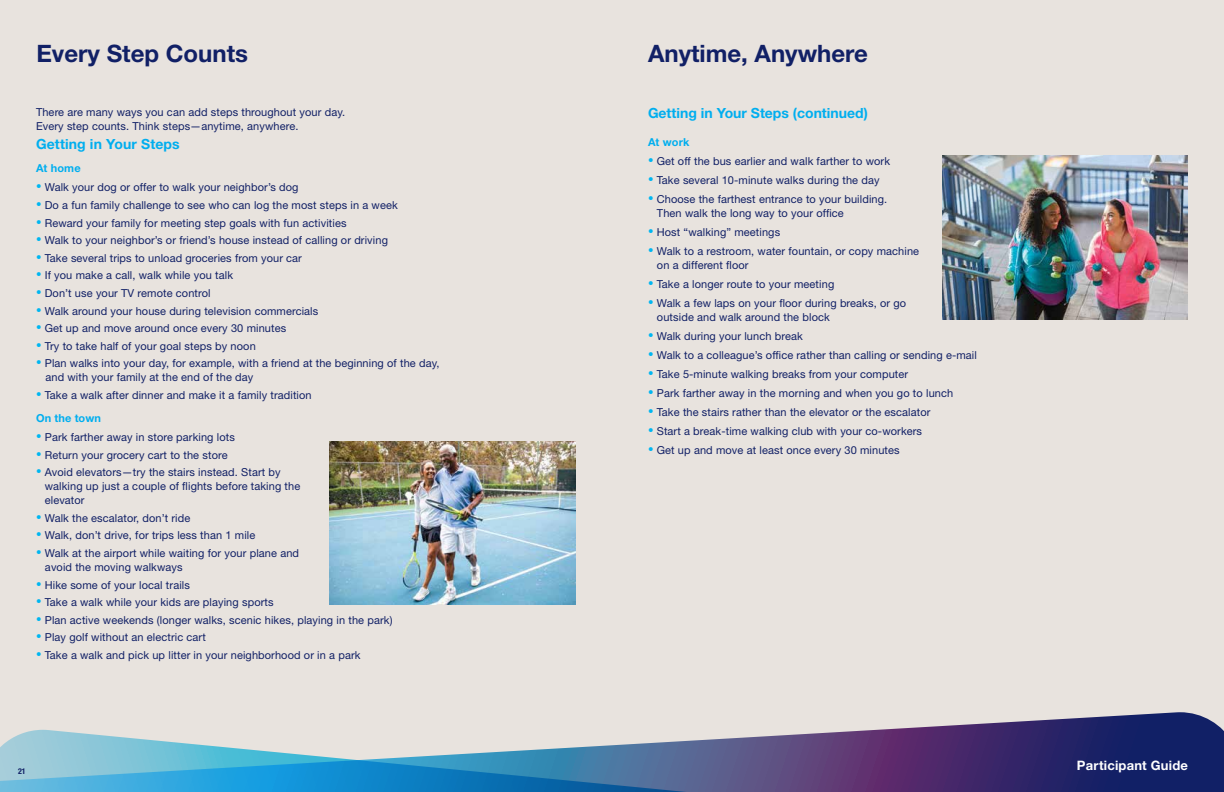
<style>
.page{position:relative;width:1224px;height:792px;background:#e8e3de}
.page>*{position:absolute;margin:0;border:0;box-sizing:border-box;transform-origin:0 0}
.t1{font:700 24px "Helvetica Neue LT Std";color:#112066}
.t2{font:700 14px "Helvetica Neue LT Std";color:#00aeef}
.t3{font:700 13px "Helvetica Neue LT Std";letter-spacing:.015em;color:#fff}
.t4{font:11px/14px "Helvetica Neue LT Std";letter-spacing:.01em;color:#112066}
.t5{font:700 11px "Helvetica Neue LT Std";letter-spacing:.01em;color:#00aeef}
.t6{font:700 condensed 8px "Helvetica Neue LT Std";color:#112066}
.s1{color:#00b6f1}
.s2{font-weight:700;color:#00aeef}
</style>
<div class="page">
<svg style="left:40px;top:712px;width:1184px;height:80px"></svg>
<svg style="left:0;top:730px;width:1187px;height:62px"></svg>
<img style="left:330px;top:441px;width:246px;height:164px">
<img style="left:942px;top:156px;width:246px;height:164px">
<h1 class="t1" style="left:36px;top:39px;width:213px">Every Step Counts</h1>
<p class="t4" style="left:36px;top:105px;width:311px">There are many ways you can add steps throughout your day.<br>Every step counts. Think steps—anytime, anywhere.</p>
<p class="t2" style="left:36px;top:136px;width:145px">Getting in Your Steps</p>
<p class="t5" style="left:36px;top:162px;width:46px">At home</p>
<p class="t4" style="left:36px;top:180px;width:264px"><span class="s1">•</span> Walk your dog or offer to walk your neighbor’s dog</p>
<p class="t4" style="left:36px;top:198px;width:363px"><span class="s1">•</span> Do a fun family challenge to see who can log the most steps in a week</p>
<p class="t4" style="left:36px;top:216px;width:312px"><span class="s1">•</span> Reward your family for meeting step goals with fun activities</p>
<p class="t4" style="left:36px;top:233px;width:354px"><span class="s1">•</span> Walk to your neighbor’s or friend’s house instead of calling or driving</p>
<p class="t4" style="left:36px;top:251px;width:267px"><span class="s1">•</span> Take several trips to unload groceries from your car</p>
<p class="t4" style="left:36px;top:268px;width:199px"><span class="s1">•</span> If you make a call, walk while you talk</p>
<p class="t4" style="left:36px;top:286px;width:176px"><span class="s1">•</span> Don’t use your TV remote control</p>
<p class="t4" style="left:36px;top:304px;width:284px"><span class="s1">•</span> Walk around your house during television commercials</p>
<p class="t4" style="left:36px;top:321px;width:252px"><span class="s1">•</span> Get up and move around once every 30 minutes</p>
<p class="t4" style="left:36px;top:339px;width:221px"><span class="s1">•</span> Try to take half of your goal steps by noon</p>
<p class="t4" style="left:46px;top:356px;width:396px;text-indent:-10px"><span class="s1">•</span> Plan walks into your day, for example, with a friend at the beginning of the day, and with your family at the end of the day</p>
<p class="t4" style="left:36px;top:383px;width:277px;line-height:23px"><span class="s1">•</span> Take a walk after dinner and make it a family tradition<br><span class="s2">On the town</span></p>
<p class="t4" style="left:36px;top:430px;width:200px"><span class="s1">•</span> Park farther away in store parking lots</p>
<p class="t4" style="left:36px;top:448px;width:193px"><span class="s1">•</span> Return your grocery cart to the store</p>
<p class="t4" style="left:45px;top:465px;width:257px;text-indent:-9px"><span class="s1">•</span> Avoid elevators—try the stairs instead. Start by walking up just a couple of flights before taking the elevator</p>
<p class="t4" style="left:36px;top:511px;width:156px"><span class="s1">•</span> Walk the escalator, don’t ride</p>
<p class="t4" style="left:36px;top:528px;width:221px"><span class="s1">•</span> Walk, don’t drive, for trips less than 1 mile</p>
<p class="t4" style="left:45px;top:546px;width:256px;text-indent:-9px"><span class="s1">•</span> Walk at the airport while waiting for your plane and avoid the moving walkways</p>
<p class="t4" style="left:36px;top:578px;width:155px"><span class="s1">•</span> Hike some of your local trails</p>
<p class="t4" style="left:36px;top:595px;width:239px"><span class="s1">•</span> Take a walk while your kids are playing sports</p>
<p class="t4" style="left:36px;top:613px;width:358px"><span class="s1">•</span> Plan active weekends (longer walks, scenic hikes, playing in the park)</p>
<p class="t4" style="left:36px;top:630px;width:171px"><span class="s1">•</span> Play golf without an electric cart</p>
<p class="t4" style="left:36px;top:648px;width:326px"><span class="s1">•</span> Take a walk and pick up litter in your neighborhood or in a park</p>
<h1 class="t1" style="left:648px;top:39px;width:221px">Anytime, Anywhere</h1>
<p class="t2" style="left:648px;top:104px;width:221px">Getting in Your Steps (continued)</p>
<p class="t5" style="left:648px;top:135px;width:43px">At work</p>
<p class="t4" style="left:648px;top:154px;width:244px"><span class="s1">•</span> Get off the bus earlier and walk farther to work</p>
<p class="t4" style="left:648px;top:173px;width:233px"><span class="s1">•</span> Take several 10-minute walks during the day</p>
<p class="t4" style="left:657px;top:192px;width:232px;text-indent:-9px"><span class="s1">•</span> Choose the farthest entrance to your building.<br>Then walk the long way to your office</p>
<p class="t4" style="left:648px;top:225px;width:134px"><span class="s1">•</span> Host “walking” meetings</p>
<p class="t4" style="left:657px;top:244px;width:264px;text-indent:-9px"><span class="s1">•</span> Walk to a restroom, water fountain, or copy machine on a different floor</p>
<p class="t4" style="left:648px;top:277px;width:188px"><span class="s1">•</span> Take a longer route to your meeting</p>
<p class="t4" style="left:657px;top:296px;width:251px;text-indent:-9px"><span class="s1">•</span> Walk a few laps on your floor during breaks, or go outside and walk around the block</p>
<p class="t4" style="left:648px;top:329px;width:156px"><span class="s1">•</span> Walk during your lunch break</p>
<p class="t4" style="left:648px;top:348px;width:330px"><span class="s1">•</span> Walk to a colleague’s office rather than calling or sending e-mail</p>
<p class="t4" style="left:648px;top:367px;width:262px"><span class="s1">•</span> Take 5-minute walking breaks from your computer</p>
<p class="t4" style="left:648px;top:386px;width:307px"><span class="s1">•</span> Park farther away in the morning and when you go to lunch</p>
<p class="t4" style="left:648px;top:405px;width:284px"><span class="s1">•</span> Take the stairs rather than the elevator or the escalator</p>
<p class="t4" style="left:648px;top:424px;width:276px"><span class="s1">•</span> Start a break-time walking club with your co-workers</p>
<p class="t4" style="left:648px;top:443px;width:253px"><span class="s1">•</span> Get up and move at least once every 30 minutes</p>
<p class="t6" style="left:18px;top:766px;width:9px">21</p>
<p class="t3" style="left:1077px;top:758px;width:113px">Participant Guide</p>
</div>
